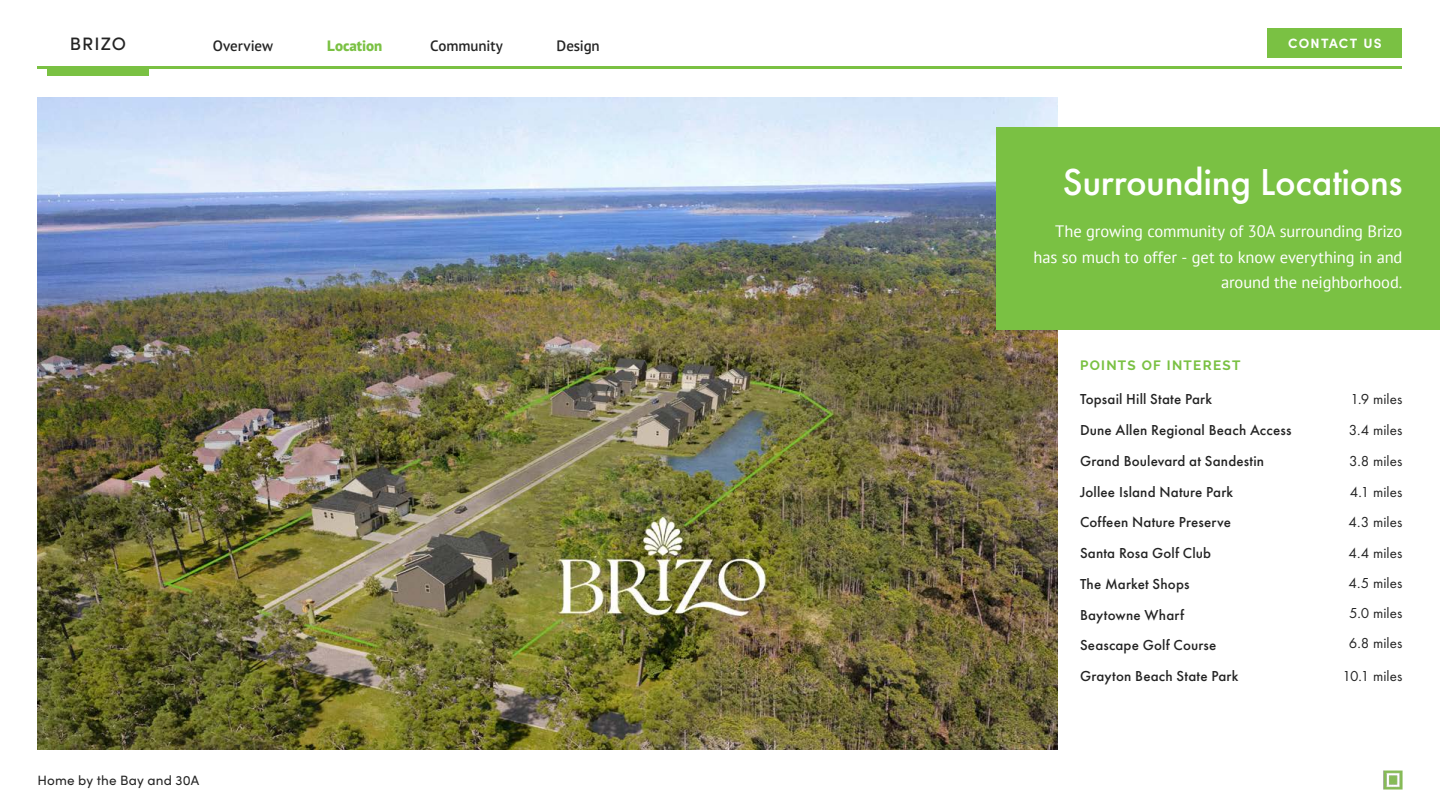
<style>
.page{position:relative;width:1440px;height:810px;background:#fff}
.page>*{position:absolute;margin:0;border:0;box-sizing:border-box;transform-origin:0 0}
.t1{font:500 39px "Futura PT";letter-spacing:-.01em;color:#fff}
.t2{font:500 18px "Sofia Pro";letter-spacing:.06em;color:#242424}
.t3{font:16.5px/25.5px "PT Sans";letter-spacing:-.01em;color:#fff;text-align:right}
.t4{font:500 15px/30.8px "Futura PT";letter-spacing:.01em;color:#242424}
.t5{font:15px/30.5px "Futura PT";letter-spacing:.005em;color:#242424;text-align:justify}
.t6{font:600 15px "PT Sans Pro";letter-spacing:-.005em;color:#242424}
.t7{font:800 15px "PT Sans Pro";color:#7ac143}
.t8{font:13.5px "Sofia Pro";letter-spacing:.005em;color:#242424}
.t9{font:700 13.5px "Raleway";letter-spacing:.1em;color:#7ac143}
.t10{font:700 13.5px "Sofia Pro";letter-spacing:.09em;color:#fff}
</style>
<div class="page">
<img style="left:1384px;top:771px;width:18px;height:18px">
<div style="left:47px;top:68px;width:101px;height:7px;background:#7ac143"></div>
<hr style="left:38px;top:66px;width:1364px;height:3px;background:#7ac143">
<div style="left:1268px;top:28px;width:134px;height:30px;background:#7ac143"></div>
<img style="left:38px;top:98px;width:1020px;height:652px">
<div style="left:996px;top:128px;width:444px;height:202px;background:#7ac143"></div>
<p class="t2" style="left:70px;top:31px;width:58px">BRIZO</p>
<p class="t6" style="left:213px;top:36px;width:62px">Overview</p>
<p class="t7" style="left:327px;top:36px;width:56px">Location</p>
<p class="t6" style="left:430px;top:36px;width:74px">Community</p>
<p class="t6" style="left:557px;top:36px;width:45px">Design</p>
<p class="t10" style="left:1288px;top:33px;width:95px">CONTACT US</p>
<h1 class="t1" style="left:1063px;top:158px;width:341px">Surrounding Locations</h1>
<p class="t3" style="left:1034px;top:218px;width:371px">The growing community of 30A surrounding Brizo has so much to offer - get to know everything in and around the neighborhood.</p>
<p class="t9" style="left:1080px;top:358px;width:162px">POINTS OF INTEREST</p>
<p class="t8" style="left:38px;top:770px;width:163px">Home by the Bay and 30A</p>
<p class="t4" style="left:1080px;top:384px;width:213px">Topsail Hill State Park<br>Dune Allen Regional Beach Access<br>Grand Boulevard at Sandestin<br>Jollee Island Nature Park<br>Coffeen Nature Preserve<br>Santa Rosa Golf Club<br>The Market Shops<br>Baytowne Wharf<br>Seascape Golf Course<br>Grayton Beach State Park</p>
<p class="t5" style="left:1348px;top:384px;width:56px">1.9 miles 3.4 miles 3.8 miles 4.1 miles 4.3 miles 4.4 miles 4.5 miles 5.0 miles 6.8 miles</p>
<p class="t5" style="left:1342px;top:661px;width:62px">10.1 miles</p>
</div>
